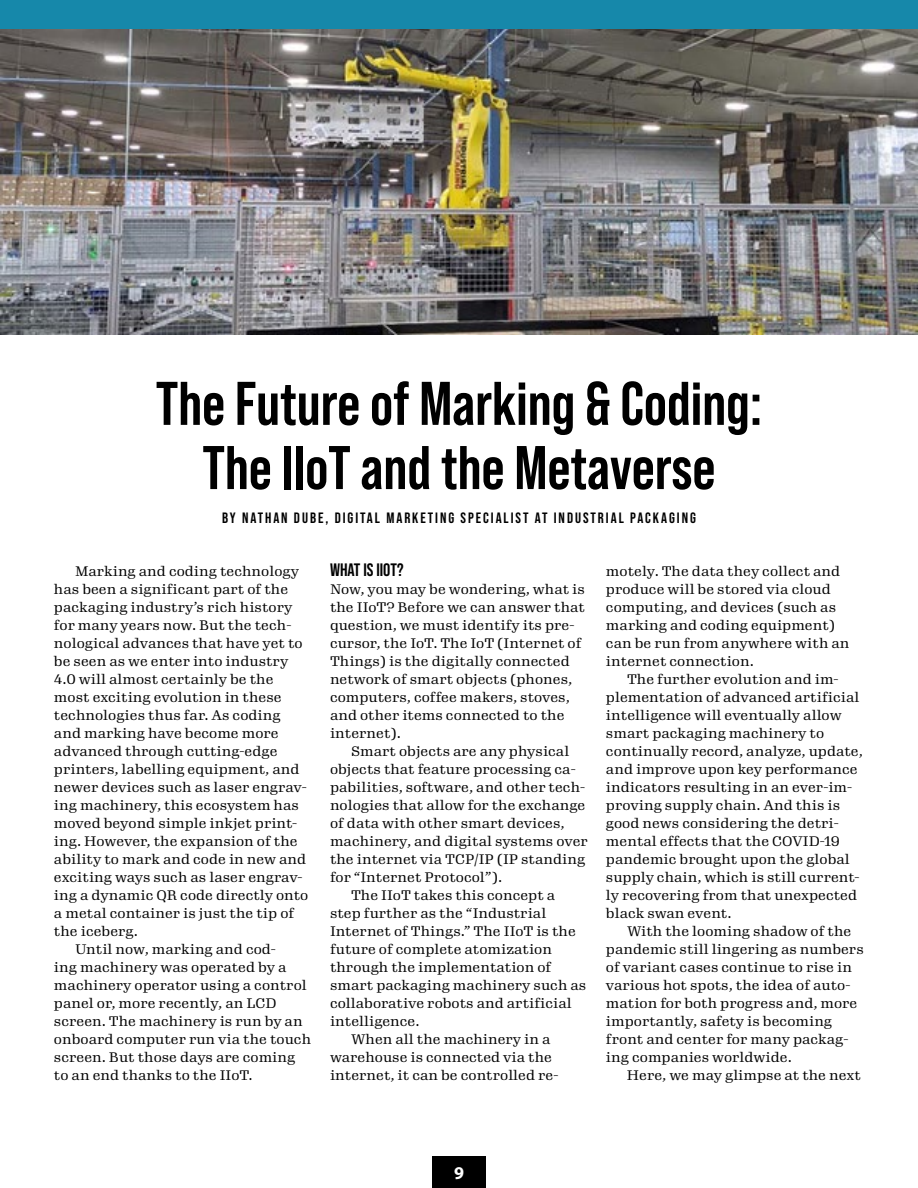
<style>
.page{position:relative;width:918px;height:1188px;background:#fff}
.page>*{position:absolute;margin:0;border:0;box-sizing:border-box;transform-origin:0 0}
.t1{font:700 61.5px/64.2px "Bebas Neue Pro";color:#000;text-align:center}
.t2{font:700 18px "Bebas Neue Pro";color:#000}
.t3{font:700 18px "Myriad Pro";color:#fff}
.t4{font:700 15px "Bebas Neue Pro";letter-spacing:.13em;color:#000}
.t5{font:13.5px/18px "Gimlet Text";color:#000}
</style>
<div class="page">
<img style="left:0;top:28px;width:918px;height:306px">
<div style="left:432px;top:1156px;width:54px;height:32px;background:#000"></div>
<div style="left:0;top:0;width:918px;height:28px;background:#1688aa"></div>
<h1 class="t1" style="left:156px;top:371px;width:608px">The Future of Marking &amp; Coding:<br>The IIoT and the Metaverse</h1>
<p class="t4" style="left:222px;top:509px;width:475px">BY NATHAN DUBE, DIGITAL MARKETING SPECIALIST AT INDUSTRIAL PACKAGING</p>
<p class="t5" style="left:75px;top:561px;width:226px">Marking and coding technology</p>
<p class="t5" style="left:54px;top:579px;width:236px">has been a significant part of the</p>
<p class="t5" style="left:54px;top:597px;width:240px">packaging industry’s rich history</p>
<p class="t5" style="left:54px;top:615px;width:239px">for many years now. But the tech-</p>
<p class="t5" style="left:54px;top:633px;width:250px">nological advances that have yet to</p>
<p class="t5" style="left:54px;top:651px;width:236px">be seen as we enter into industry</p>
<p class="t5" style="left:54px;top:669px;width:221px">4.0 will almost certainly be the</p>
<p class="t5" style="left:54px;top:687px;width:229px">most exciting evolution in these</p>
<p class="t5" style="left:54px;top:705px;width:228px">technologies thus far. As coding</p>
<p class="t5" style="left:54px;top:723px;width:226px">and marking have become more</p>
<p class="t5" style="left:54px;top:741px;width:225px">advanced through cutting-edge</p>
<p class="t5" style="left:54px;top:759px;width:247px">printers, labelling equipment, and</p>
<p class="t5" style="left:54px;top:777px;width:254px">newer devices such as laser engrav-</p>
<p class="t5" style="left:54px;top:795px;width:246px">ing machinery, this ecosystem has</p>
<p class="t5" style="left:54px;top:813px;width:245px">moved beyond simple inkjet print-</p>
<p class="t5" style="left:54px;top:831px;width:245px">ing. However, the expansion of the</p>
<p class="t5" style="left:54px;top:849px;width:254px">ability to mark and code in new and</p>
<p class="t5" style="left:54px;top:867px;width:250px">exciting ways such as laser engrav-</p>
<p class="t5" style="left:54px;top:885px;width:256px">ing a dynamic QR code directly onto</p>
<p class="t5" style="left:54px;top:903px;width:242px">a metal container is just the tip of</p>
<p class="t5" style="left:54px;top:921px;width:86px">the iceberg.</p>
<p class="t5" style="left:75px;top:939px;width:203px">Until now, marking and cod-</p>
<p class="t5" style="left:54px;top:957px;width:234px">ing machinery was operated by a</p>
<p class="t5" style="left:54px;top:975px;width:254px">machinery operator using a control</p>
<p class="t5" style="left:54px;top:993px;width:224px">panel or, more recently, an LCD</p>
<p class="t5" style="left:54px;top:1011px;width:250px">screen. The machinery is run by an</p>
<p class="t5" style="left:54px;top:1029px;width:259px">onboard computer run via the touch</p>
<p class="t5" style="left:54px;top:1047px;width:243px">screen. But those days are coming</p>
<p class="t5" style="left:54px;top:1065px;width:200px">to an end thanks to the IIoT.</p>
<h2 class="t2" style="left:330px;top:559px;width:75px">WHAT IS IIOT?</h2>
<p class="t5" style="left:330px;top:579px;width:257px">Now, you may be wondering, what is the IIoT? Before we can answer that question, we must identify its pre&shy;cursor, the IoT. The IoT (Internet of<br>Things) is the digitally connected network of smart objects (phones, computers, coffee makers, stoves, and other items connected to the internet).</p>
<p class="t5" style="left:351px;top:741px;width:220px">Smart objects are any physical</p>
<p class="t5" style="left:330px;top:759px;width:247px">objects that feature processing ca-</p>
<p class="t5" style="left:330px;top:777px;width:257px">pabilities, software, and other tech-</p>
<p class="t5" style="left:330px;top:795px;width:257px">nologies that allow for the exchange</p>
<p class="t5" style="left:330px;top:813px;width:236px">of data with other smart devices,</p>
<p class="t5" style="left:330px;top:831px;width:259px">machinery, and digital systems over</p>
<p class="t5" style="left:330px;top:849px;width:257px">the internet via TCP/IP (IP standing</p>
<p class="t5" style="left:330px;top:867px;width:174px">for “Internet Protocol”).</p>
<p class="t5" style="left:351px;top:885px;width:206px">The IIoT takes this concept a</p>
<p class="t5" style="left:330px;top:903px;width:218px">step further as the “Industrial</p>
<p class="t5" style="left:330px;top:921px;width:247px">Internet of Things.” The IIoT is the</p>
<p class="t5" style="left:330px;top:939px;width:224px">future of complete atomization</p>
<p class="t5" style="left:330px;top:957px;width:223px">through the implementation of</p>
<p class="t5" style="left:330px;top:975px;width:258px">smart packaging machinery such as</p>
<p class="t5" style="left:330px;top:993px;width:243px">collaborative robots and artificial</p>
<p class="t5" style="left:330px;top:1011px;width:91px">intelligence.</p>
<p class="t5" style="left:351px;top:1029px;width:201px">When all the machinery in a</p>
<p class="t5" style="left:330px;top:1047px;width:224px">warehouse is connected via the</p>
<p class="t5" style="left:330px;top:1065px;width:230px">internet, it can be controlled re-</p>
<p class="t5" style="left:606px;top:561px;width:245px">motely. The data they collect and produce will be stored via cloud computing, and devices (such as marking and coding equipment) can be run from anywhere with an internet connection.</p>
<p class="t5" style="left:606px;top:669px;width:258px;text-indent:21px">The further evolution and im&shy;plementation of advanced artificial intelligence will eventually allow smart packaging machinery to continually record, analyze, update, and improve upon key performance indicators resulting in an ever-im&shy;proving supply chain. And this is good news considering the detri&shy;mental effects that the COVID-19 pandemic brought upon the global supply chain, which is still current&shy;ly recovering from that unexpected black swan event.</p>
<p class="t5" style="left:606px;top:921px;width:259px;text-indent:21px">With the looming shadow of the pandemic still lingering as numbers of variant cases continue to rise in various hot spots, the idea of auto&shy;mation for both progress and, more importantly, safety is becoming front and center for many packag&shy;ing companies worldwide.</p>
<p class="t5" style="left:627px;top:1065px;width:236px">Here, we may glimpse at the next</p>
<h2 class="t3" style="left:454px;top:1162px;width:11px">9</h2>
</div>
